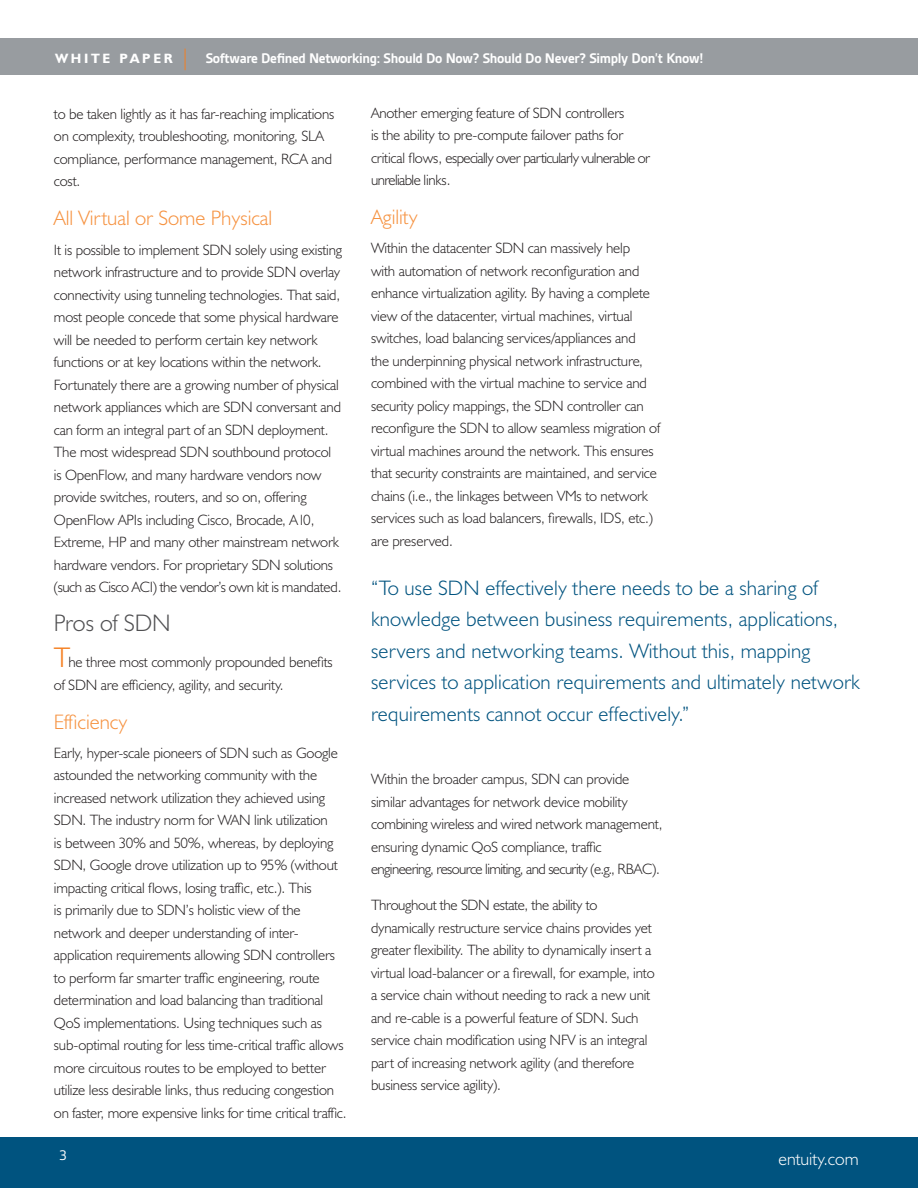
<style>
.page{position:relative;width:918px;height:1188px;background:#fff}
.page>*{position:absolute;margin:0;border:0;box-sizing:border-box;transform-origin:0 0}
.A-Head{font:300 24px "Humanist 521 BT";color:#505052}
.t1{font:300 21px/31.5px "Humanist 521 BT";letter-spacing:.01em;color:#00537f}
.B-Head{font:300 21px "Humanist 521 BT";color:#f69240}
.t2{font:300 18px "Humanist 521 BT";color:#fff}
.Body_Copy{font:300 15px/22.5px "Humanist 521 BT";letter-spacing:-.01em;color:#231f20}
.Main_Head{font:700 15px "Gesta";letter-spacing:-.02em;color:#fff}
.t3{font:15px "Gesta";color:#fff}
.t4{font:700 13.5px "Humanist 521 BT";letter-spacing:.2em;color:#fff}
.s1{font-size:28.5px;color:#f57f21}
</style>
<div class="page">
<div style="left:0;top:1138px;width:918px;height:50px;background:#00537f"></div>
<div style="left:0;top:38px;width:918px;height:37px;background:#989ca0"></div>
<svg style="left:185px;top:49px;width:1px;height:21px"></svg>
<p class="t4" style="left:55px;top:50px;width:119px">WHITE PAPER</p>
<p class="Main_Head" style="left:206px;top:50px;width:499px">Software Defined Networking: Should Do Now? Should Do Never? Simply Don’t Know!</p>
<p class="Body_Copy" style="left:54px;top:103px;width:282px">to be taken lightly as it has far-reaching implications on complexity, troubleshooting, monitoring, SLA compliance, performance management, RCA and cost.</p>
<p class="B-Head" style="left:54px;top:205px;width:220px">All Virtual or Some Physical</p>
<p class="Body_Copy" style="left:54px;top:238px;width:290px">It is possible to implement SDN solely using existing network infrastructure and to provide SDN overlay connectivity using tunneling technologies. That said, most people concede that some physical hardware will be needed to perform certain key network functions or at key locations within the network.<br>Fortunately there are a growing number of physical network appliances which are SDN conversant and can form an integral part of an SDN deployment.<br>The most widespread SDN southbound protocol is OpenFlow, and many hardware vendors now provide switches, routers, and so on, offering OpenFlow APIs including Cisco, Brocade, A10, Extreme, HP and many other mainstream network hardware vendors. For proprietary SDN solutions (such as Cisco ACI) the vendor’s own kit is mandated.</p>
<p class="A-Head" style="left:54px;top:608px;width:118px">Pros of SDN</p>
<p class="Body_Copy" style="left:54px;top:651px;width:280px"><span class="s1">T</span>he three most commonly propounded benefits of SDN are efficiency, agility, and security.</p>
<p class="B-Head" style="left:54px;top:709px;width:75px">Efficiency</p>
<p class="Body_Copy" style="left:54px;top:742px;width:294px">Early, hyper-scale pioneers of SDN such as Google astounded the networking community with the increased network utilization they achieved using SDN. The industry norm for WAN link utilization<br>is between 30% and 50%, whereas, by deploying SDN, Google drove utilization up to 95% (without impacting critical flows, losing traffic, etc.). This<br>is primarily due to SDN’s holistic view of the network and deeper understanding of inter&shy;application requirements allowing SDN controllers to perform far smarter traffic engineering, route determination and load balancing than traditional QoS implementations. Using techniques such as sub-optimal routing for less time-critical traffic allows more circuitous routes to be employed to better utilize less desirable links, thus reducing congestion on faster, more expensive links for time critical traffic.</p>
<p class="t3" style="left:60px;top:1146px;width:9px">3</p>
<p class="Body_Copy" style="left:371px;top:101px;width:281px">Another emerging feature of SDN controllers<br>is the ability to pre-compute failover paths for critical flows, especially over particularly vulnerable or unreliable links.</p>
<p class="B-Head" style="left:371px;top:204px;width:48px">Agility</p>
<p class="Body_Copy" style="left:371px;top:237px;width:291px">Within the datacenter SDN can massively help<br>with automation of network reconfiguration and enhance virtualization agility. By having a complete view of the datacenter, virtual machines, virtual switches, load balancing services/appliances and<br>the underpinning physical network infrastructure, combined with the virtual machine to service and security policy mappings, the SDN controller can reconfigure the SDN to allow seamless migration of virtual machines around the network. This ensures that security constraints are maintained, and service chains (i.e., the linkages between VMs to network services such as load balancers, firewalls, IDS, etc.) are preserved.</p>
<p class="t1" style="left:371px;top:572px;width:490px">“To use SDN effectively there needs to be a sharing of knowledge between business requirements, applications, servers and networking teams. Without this, mapping services to application requirements and ultimately network requirements cannot occur effectively.”</p>
<p class="Body_Copy" style="left:371px;top:768px;width:293px">Within the broader campus, SDN can provide similar advantages for network device mobility combining wireless and wired network management, ensuring dynamic QoS compliance, traffic engineering, resource limiting, and security (e.g., RBAC).</p>
<p class="Body_Copy" style="left:371px;top:894px;width:285px">Throughout the SDN estate, the ability to dynamically restructure service chains provides yet greater flexibility. The ability to dynamically insert a virtual load-balancer or a firewall, for example, into a service chain without needing to rack a new unit and re-cable is a powerful feature of SDN. Such service chain modification using NFV is an integral part of increasing network agility (and therefore business service agility).</p>
<p class="t2" style="left:778px;top:1148px;width:82px">entuity.com</p>
</div>
